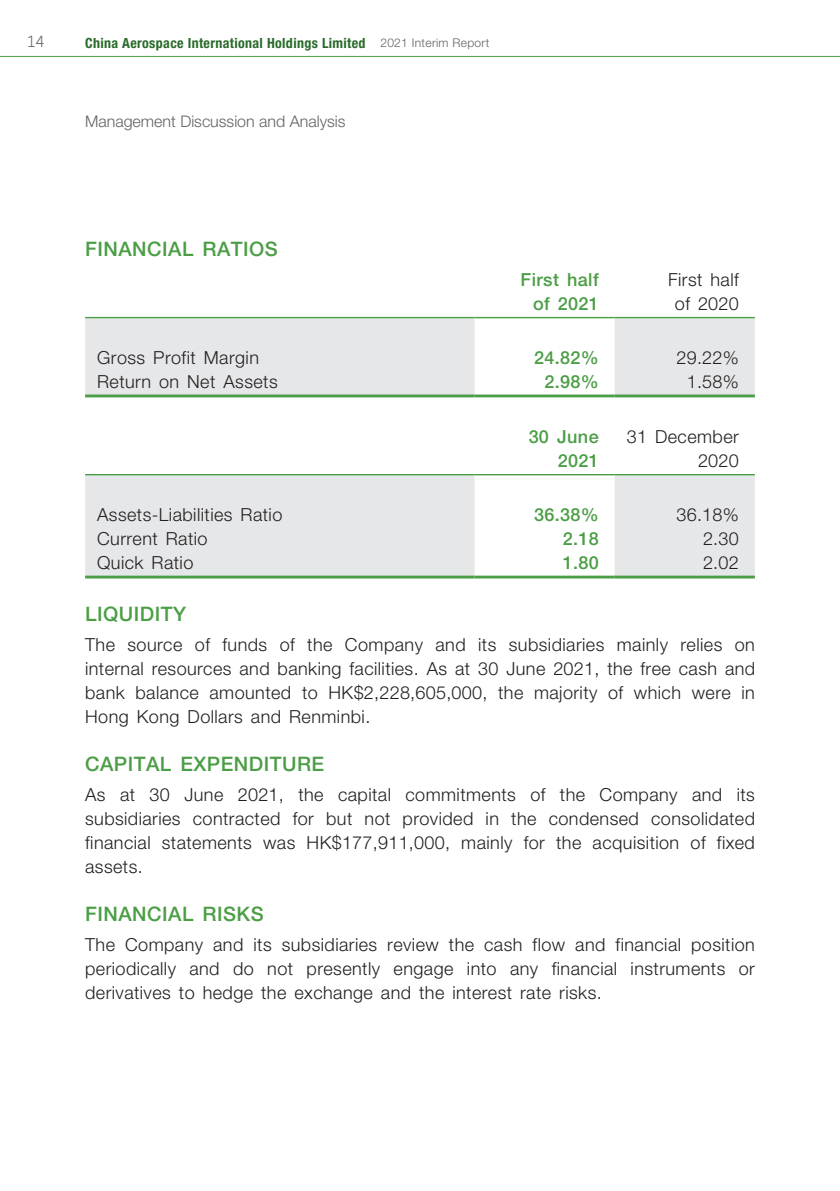
<style>
.page{position:relative;width:840px;height:1191px;background:#fff}
.page>*{position:absolute;margin:0;border:0;box-sizing:border-box;transform-origin:0 0}
._03_H1{font:500 20px "Helvetica Neue LT Std";letter-spacing:.025em;color:#4b9e45}
._01_Body_Text{font:300 18px/24px "Helvetica Neue LT Std";letter-spacing:.025em;color:#231f20;text-align:justify}
._15_Table_Stub{font:300 18px "Helvetica Neue LT Std";letter-spacing:.025em;color:#231f20}
._01_Body_Text-2{font:500 18px/24px "Helvetica Neue LT Std";letter-spacing:.015em;color:#4b9e45;text-align:right}
.t1{font:300 16px "Helvetica Neue LT Std";color:#636366}
.t2{font:300 16px "BNPP Sans";color:#636366}
.t3{font:700 condensed 14px "Helvetica Neue LT Std";letter-spacing:.025em;color:#296b2b}
.s1{font-weight:300;font-stretch:normal;font-size:12px;color:#636366}
</style>
<div class="page">
<hr style="left:0;top:56px;width:839px;height:1px;background:#4b9e45">
<svg style="left:85px;top:318px;width:669px;height:76px;fill:#e6e7e9"></svg>
<hr style="left:85px;top:317px;width:389px;height:1px;background:#4b9e45">
<hr style="left:474px;top:317px;width:140px;height:1px;background:#4b9e45">
<hr style="left:614px;top:317px;width:140px;height:1px;background:#4b9e45">
<hr style="left:85px;top:394px;width:389px;height:3px;background:#4b9e45">
<hr style="left:474px;top:394px;width:140px;height:3px;background:#4b9e45">
<hr style="left:614px;top:394px;width:140px;height:3px;background:#4b9e45">
<svg style="left:85px;top:475px;width:669px;height:100px;fill:#e6e7e9"></svg>
<hr style="left:85px;top:474px;width:389px;height:1px;background:#4b9e45">
<hr style="left:474px;top:474px;width:140px;height:1px;background:#4b9e45">
<hr style="left:614px;top:474px;width:140px;height:1px;background:#4b9e45">
<hr style="left:85px;top:575px;width:389px;height:3px;background:#4b9e45">
<hr style="left:474px;top:575px;width:140px;height:3px;background:#4b9e45">
<hr style="left:614px;top:575px;width:140px;height:3px;background:#4b9e45">
<p class="t2" style="left:27px;top:31px;width:19px">14</p>
<p class="t3" style="left:85px;top:35px;width:405px">China Aerospace International Holdings Limited <span class="s1">2021 Interim Report</span></p>
<p class="t1" style="left:85px;top:111px;width:262px">Management Discussion and Analysis</p>
<p class="_03_H1" style="left:85px;top:237px;width:194px">FINANCIAL RATIOS</p>
<p class="_01_Body_Text-2" style="left:520px;top:267px;width:80px">First half of 2021</p>
<p class="_01_Body_Text" style="left:667px;top:267px;width:72px;text-align:center">First half of 2020</p>
<p class="_15_Table_Stub" style="left:97px;top:347px;width:163px">Gross Profit Margin</p>
<p class="_01_Body_Text-2" style="left:534px;top:345px;width:66px">24.82%</p>
<p class="_01_Body_Text" style="left:676px;top:345px;width:64px">29.22%</p>
<p class="_15_Table_Stub" style="left:97px;top:371px;width:182px">Return on Net Assets</p>
<p class="_01_Body_Text-2" style="left:544px;top:369px;width:56px">2.98%</p>
<p class="_01_Body_Text" style="left:686px;top:369px;width:54px">1.58%</p>
<p class="_01_Body_Text-2" style="left:528px;top:424px;width:71px">30 June<br>2021</p>
<p class="_01_Body_Text" style="left:626px;top:424px;width:113px;text-align:right">31 December<br>2020</p>
<p class="_15_Table_Stub" style="left:97px;top:504px;width:187px">Assets-Liabilities Ratio</p>
<p class="_01_Body_Text-2" style="left:534px;top:502px;width:66px">36.38%</p>
<p class="_01_Body_Text" style="left:676px;top:502px;width:64px">36.18%</p>
<p class="_15_Table_Stub" style="left:97px;top:528px;width:112px">Current Ratio</p>
<p class="_01_Body_Text-2" style="left:562px;top:526px;width:37px">2.18</p>
<p class="_01_Body_Text" style="left:702px;top:526px;width:37px">2.30</p>
<p class="_15_Table_Stub" style="left:97px;top:552px;width:98px">Quick Ratio</p>
<p class="_01_Body_Text-2" style="left:562px;top:550px;width:37px">1.80</p>
<p class="_01_Body_Text" style="left:702px;top:550px;width:37px">2.02</p>
<p class="_03_H1" style="left:85px;top:602px;width:102px">LIQUIDITY</p>
<p class="_01_Body_Text" style="left:85px;top:632px;width:671px">The source of funds of the Company and its subsidiaries mainly relies on internal resources and banking facilities. As at 30 June 2021, the free cash and bank balance amounted to HK$2,228,605,000, the majority of which were in Hong Kong Dollars and Renminbi.</p>
<p class="_03_H1" style="left:85px;top:752px;width:240px">CAPITAL EXPENDITURE</p>
<p class="_01_Body_Text" style="left:85px;top:782px;width:671px">As at 30 June 2021, the capital commitments of the Company and its subsidiaries contracted for but not provided in the condensed consolidated financial statements was HK$177,911,000, mainly for the acquisition of fixed assets.</p>
<p class="_03_H1" style="left:85px;top:901px;width:180px">FINANCIAL RISKS</p>
<p class="_01_Body_Text" style="left:85px;top:931px;width:671px">The Company and its subsidiaries review the cash flow and financial position periodically and do not presently engage into any financial instruments or derivatives to hedge the exchange and the interest rate risks.</p>
</div>
